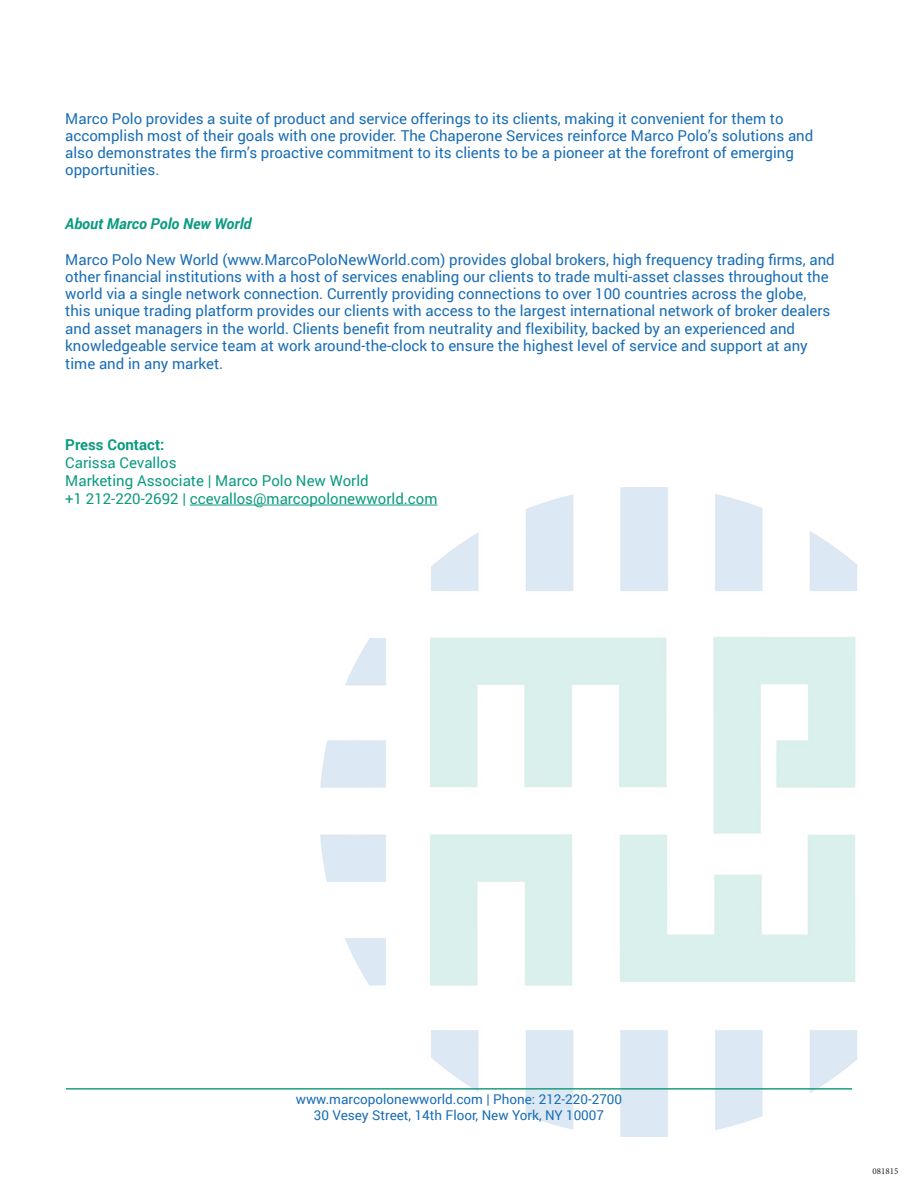
<style>
.page{position:relative;width:918px;height:1188px;background:#fff}
.page>*{position:absolute;margin:0;border:0;box-sizing:border-box;transform-origin:0 0}
.t1{font:15px/17.4px "Roboto";color:#196db6}
.t2{font:15px "Roboto";color:#0b9b80}
.t3{font:italic 700 15px "Roboto";color:#0b9b80}
.t4{font:700 15px "Roboto";color:#0b9b80}
.t5{font:13.5px "Roboto";color:#196db6}
.t6{font:9px "Minion Pro";color:#231f20}
</style>
<div class="page">
<img style="left:321px;top:488px;width:536px;height:649px">
<hr style="left:190px;top:505px;width:248px;height:1px;background:#0b9b80">
<hr style="left:66px;top:1088px;width:786px;height:2px;background:#1d9d81">
<p class="t1" style="left:65px;top:109px;width:750px">Marco Polo provides a suite of product and service offerings to its clients, making it convenient for them to accomplish most of their goals with one provider. The Chaperone Services reinforce Marco Polo’s solutions and also demonstrates the firm’s proactive commitment to its clients to be a pioneer at the forefront of emerging opportunities.</p>
<p class="t3" style="left:65px;top:214px;width:188px">About Marco Polo New World</p>
<p class="t1" style="left:65px;top:250px;width:771px">Marco Polo New World (www.MarcoPoloNewWorld.com) provides global brokers, high frequency trading firms, and other financial institutions with a host of services enabling our clients to trade multi-asset classes throughout the world via a single network connection. Currently providing connections to over 100 countries across the globe, this unique trading platform provides our clients with access to the largest international network of broker dealers and asset managers in the world. Clients benefit from neutrality and flexibility, backed by an experienced and knowledgeable service team at work around-the-clock to ensure the highest level of service and support at any time and in any market.</p>
<p class="t4" style="left:65px;top:434px;width:101px">Press Contact:</p>
<p class="t2" style="left:65px;top:452px;width:113px">Carissa Cevallos</p>
<p class="t2" style="left:65px;top:470px;width:305px">Marketing Associate | Marco Polo New World</p>
<p class="t2" style="left:65px;top:488px;width:374px">+1 212-220-2692 | ccevallos@marcopolonewworld.com</p>
<p class="t5" style="left:296px;top:1089px;width:328px">www.marcopolonewworld.com | Phone: 212-220-2700</p>
<p class="t5" style="left:314px;top:1106px;width:292px">30 Vesey Street, 14th Floor, New York, NY 10007</p>
<p class="t6" style="left:873px;top:1165px;width:27px">081815</p>
</div>
